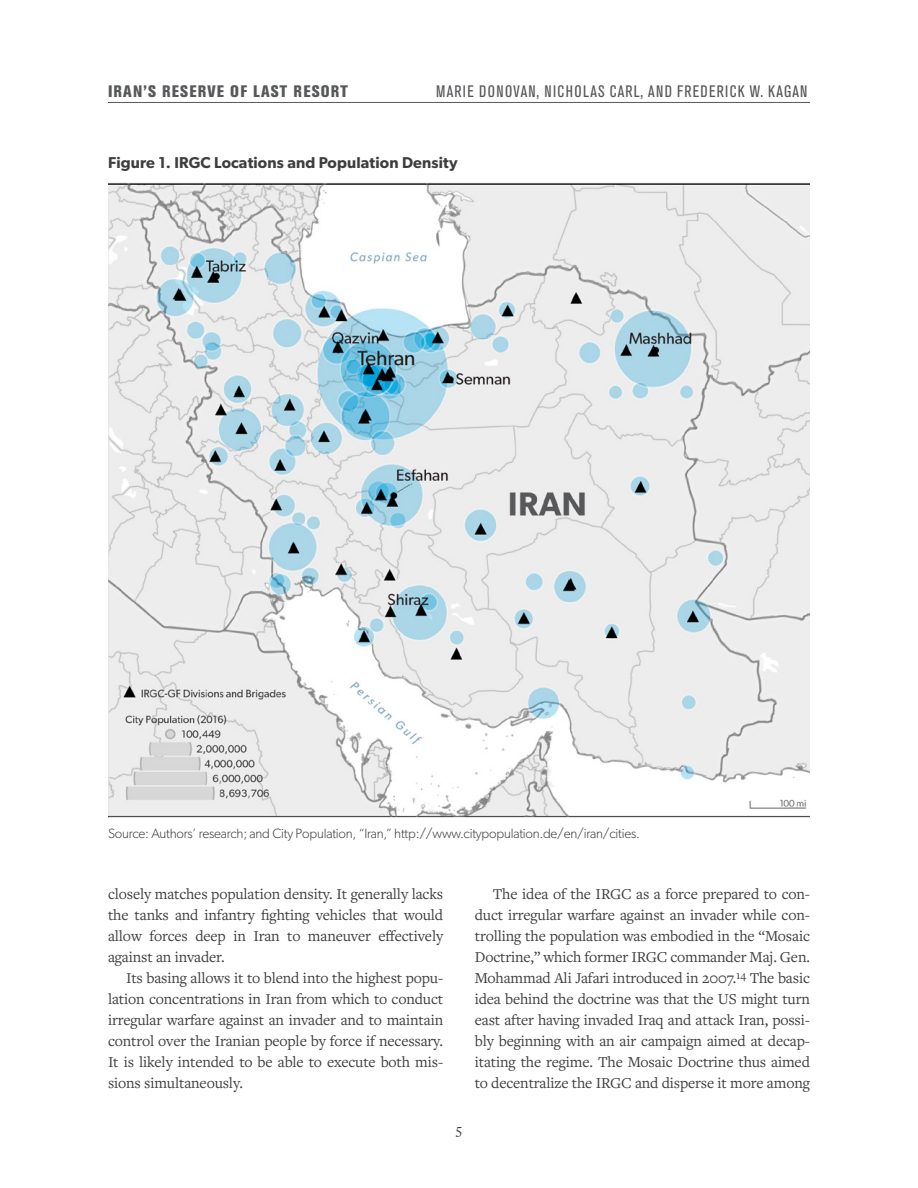
<style>
.page{position:relative;width:918px;height:1188px;background:#fff}
.page>*{position:absolute;margin:0;border:0;box-sizing:border-box;transform-origin:0 0}
.t1{font:condensed 16.5px "Akzidenz Grotesk BE";letter-spacing:.07em;color:#57585a}
.t2{font:800 condensed 16.5px "Akzidenz Grotesk BE";letter-spacing:.07em;color:#57585a}
.Body_Text_-10{font:15.75px/21px "Freight Text Pro";letter-spacing:-.01em;color:#3e3e3f;text-align:justify}
.Table_Title_1_no_rul{font:600 15.75px "Gibson";letter-spacing:.01em;color:#3e3e3f}
.t3{font:15px "Freight Text Pro";color:#3e3e3f}
.Table_Source_or_Note{font:300 13.5px "Gibson";letter-spacing:-.015em;color:#3e3e3f}
</style>
<div class="page">
<hr style="left:108px;top:102px;width:702px;height:1px;background:#57585a">
<img style="left:108px;top:182px;width:702px;height:636px">
<p class="t2" style="left:108px;top:81px;width:241px">IRAN’S RESERVE OF LAST RESORT</p>
<p class="t1" style="left:436px;top:82px;width:373px">MARIE DONOVAN, NICHOLAS CARL, AND FREDERICK W. KAGAN</p>
<p class="Table_Title_1_no_rul" style="left:108px;top:153px;width:351px">Figure 1. IRGC Locations and Population Density</p>
<p class="Table_Source_or_Note" style="left:108px;top:825px;width:534px">Source: Authors’ research; and City Population, “Iran,” http://www.citypopulation.de/en/iran/cities.</p>
<p class="Body_Text_-10" style="left:108px;top:882px;width:337px">closely matches population density. It generally lacks the tanks and infantry fighting vehicles that would allow forces deep in Iran to maneuver effectively against an invader.</p>
<p class="Body_Text_-10" style="left:108px;top:966px;width:337px;text-indent:18px">Its basing allows it to blend into the highest popu&shy;lation concentrations in Iran from which to conduct irregular warfare against an invader and to maintain control over the Iranian people by force if necessary.<br>It is likely intended to be able to execute both mis&shy;sions simultaneously.</p>
<p class="Body_Text_-10" style="left:475px;top:882px;width:337px;text-indent:18px">The idea of the IRGC as a force prepared to con&shy;duct irregular warfare against an invader while con&shy;trolling the population was embodied in the “Mosaic Doctrine,” which former IRGC commander Maj. Gen.<br>Mohammad Ali Jafari introduced in 2007.<sup>14</sup> The basic idea behind the doctrine was that the US might turn east after having invaded Iraq and attack Iran, possi&shy;bly beginning with an air campaign aimed at decap&shy;itating the regime. The Mosaic Doctrine thus aimed to decentralize the IRGC and disperse it more among</p>
<p class="t3" style="left:456px;top:1119px;width:8px">5</p>
</div>
